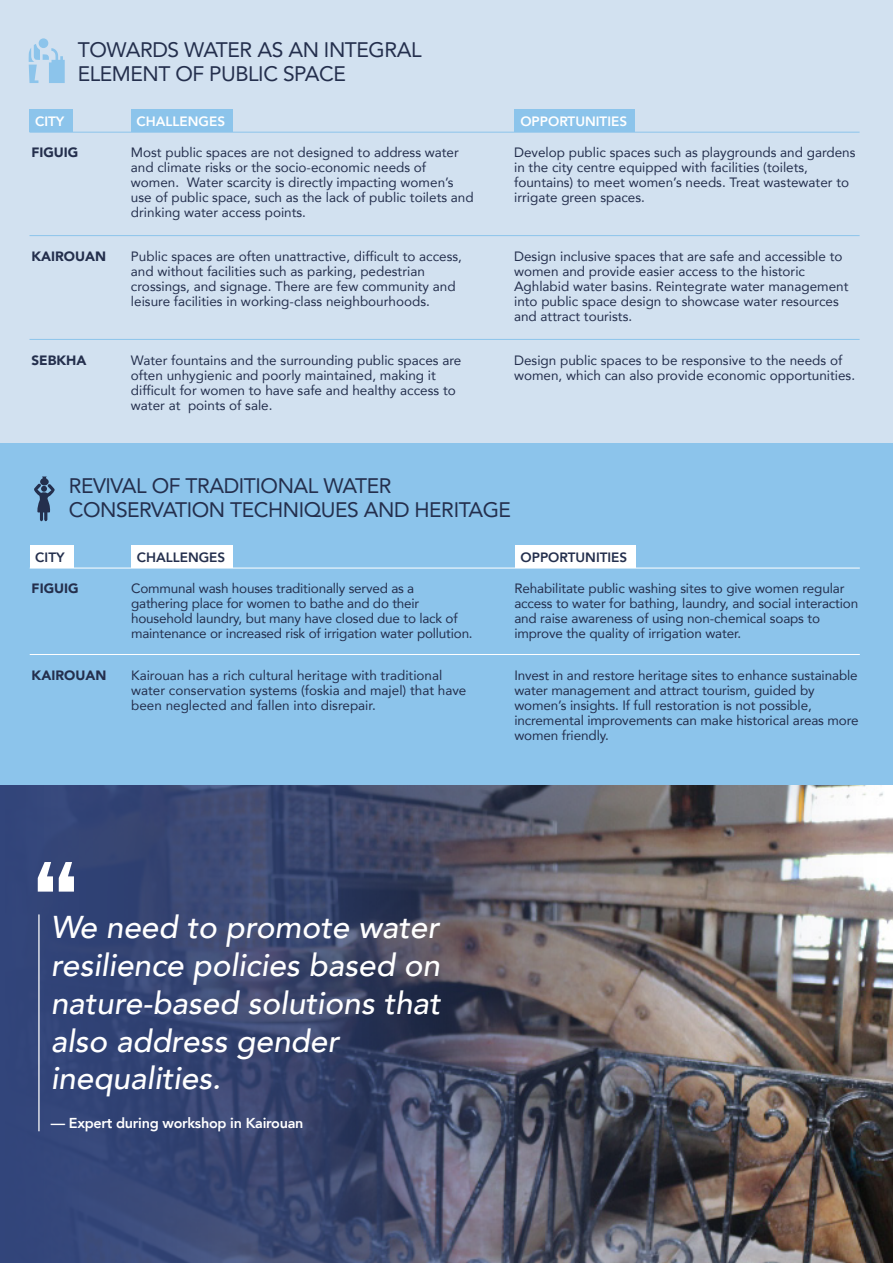
<style>
.page{position:relative;width:893px;height:1263px;background:#fff}
.page>*{position:absolute;margin:0;border:0;box-sizing:border-box;transform-origin:0 0}
.t1{font:italic 500 31.5px/37.8px "Avenir";color:#fff}
.t2{font:21px/24px "Avenir";letter-spacing:-.02em;color:#242f4d}
.t3{font:800 14.4px "Avenir";letter-spacing:-.02em;color:#fff}
.t4{font:13.5px/15px "Avenir";color:#242f4d}
.t5{font:900 13.5px "Avenir";color:#242f4d}
.t6{font:800 13.5px "Avenir";color:#242f4d}
.t7{font:800 13.5px "Avenir";color:#fff}
</style>
<div class="page">
<img style="left:0;top:785px;width:887px;height:478px">
<svg style="left:38px;top:862px;width:36px;height:30px"></svg>
<hr style="left:38px;top:914px;width:2px;height:217px;background:#fff">
<div style="left:0;top:0;width:893px;height:448px;background:#d2e1f0"></div>
<div style="left:0;top:443px;width:893px;height:342px;background:#8cc4eb"></div>
<hr style="left:30px;top:568px;width:830px;height:1px;background:#fff">
<hr style="left:30px;top:654px;width:830px;height:1px;background:#fff">
<div style="left:30px;top:545px;width:43px;height:23px;background:#fff"></div>
<div style="left:131px;top:545px;width:102px;height:23px;background:#fff"></div>
<div style="left:515px;top:545px;width:120px;height:23px;background:#fff"></div>
<hr style="left:30px;top:132px;width:830px;height:1px;background:#8cc4eb">
<hr style="left:30px;top:235px;width:830px;height:1px;background:#8cc4eb">
<hr style="left:30px;top:339px;width:830px;height:1px;background:#8cc4eb">
<div style="left:30px;top:110px;width:43px;height:22px;background:#8cc4eb"></div>
<div style="left:131px;top:110px;width:102px;height:22px;background:#8cc4eb"></div>
<div style="left:515px;top:110px;width:120px;height:22px;background:#8cc4eb"></div>
<div style="left:39px;top:38px;width:9px;height:10px;background:#8cc4eb;border-radius:50%"></div>
<svg style="left:29px;top:44px;width:36px;height:39px"></svg>
<svg style="left:34px;top:476px;width:21px;height:45px"></svg>
<h2 class="t2" style="left:78px;top:37px;width:345px">TOWARDS WATER AS AN INTEGRAL<br>ELEMENT OF PUBLIC SPACE</h2>
<p class="t7" style="left:35px;top:111px;width:31px">CITY</p>
<p class="t7" style="left:137px;top:111px;width:90px">CHALLENGES</p>
<p class="t7" style="left:520px;top:111px;width:108px">OPPORTUNITIES</p>
<p class="t5" style="left:31px;top:141px;width:49px">FIGUIG</p>
<p class="t4" style="left:131px;top:145px;width:344px">Most public spaces are not designed to address water and climate risks or the socio-economic needs of women. Water scarcity is directly impacting women’s use of public space, such as the lack of public toilets and drinking water access points.</p>
<p class="t4" style="left:514px;top:145px;width:343px">Develop public spaces such as playgrounds and gardens in the city centre equipped with facilities (toilets, fountains) to meet women’s needs. Treat wastewater to irrigate green spaces.</p>
<p class="t5" style="left:31px;top:245px;width:76px">KAIROUAN</p>
<p class="t4" style="left:131px;top:248px;width:333px">Public spaces are often unattractive, difficult to access, and without facilities such as parking, pedestrian crossings, and signage. There are few community and leisure facilities in working-class neighbourhoods.</p>
<p class="t4" style="left:514px;top:248px;width:336px">Design inclusive spaces that are safe and accessible to women and provide easier access to the historic Aghlabid water basins. Reintegrate water management into public space design to showcase water resources and attract tourists.</p>
<p class="t5" style="left:31px;top:348px;width:56px">SEBKHA</p>
<p class="t4" style="left:131px;top:352px;width:332px">Water fountains and the surrounding public spaces are often unhygienic and poorly maintained, making it difficult for women to have safe and healthy access to water at points of sale.</p>
<p class="t4" style="left:514px;top:352px;width:342px">Design public spaces to be responsive to the needs of women, which can also provide economic opportunities.</p>
<h2 class="t2" style="left:69px;top:473px;width:444px">REVIVAL OF TRADITIONAL WATER<br>CONSERVATION TECHNIQUES AND HERITAGE</h2>
<p class="t6" style="left:35px;top:547px;width:31px">CITY</p>
<p class="t6" style="left:137px;top:547px;width:90px">CHALLENGES</p>
<p class="t6" style="left:521px;top:547px;width:108px">OPPORTUNITIES</p>
<p class="t5" style="left:32px;top:577px;width:49px">FIGUIG</p>
<p class="t4" style="left:131px;top:581px;width:343px">Communal wash houses traditionally served as a gathering place for women to bathe and do their household laundry, but many have closed due to lack of maintenance or increased risk of irrigation water pollution.</p>
<p class="t4" style="left:514px;top:581px;width:346px">Rehabilitate public washing sites to give women regular access to water for bathing, laundry, and social interaction and raise awareness of using non-chemical soaps to improve the quality of irrigation water.</p>
<p class="t5" style="left:32px;top:663px;width:76px">KAIROUAN</p>
<p class="t4" style="left:131px;top:667px;width:337px">Kairouan has a rich cultural heritage with traditional water conservation systems (foskia and majel) that have been neglected and fallen into disrepair.</p>
<p class="t4" style="left:514px;top:667px;width:346px">Invest in and restore heritage sites to enhance sustainable water management and attract tourism, guided by women’s insights. If full restoration is not possible, incremental improvements can make historical areas more women friendly.</p>
<h1 class="t1" style="left:51px;top:909px;width:391px">We need to promote water resilience policies based on nature-based solutions that also address gender inequalities.</h1>
<p class="t3" style="left:51px;top:1111px;width:254px">— Expert during workshop in Kairouan</p>
</div>
